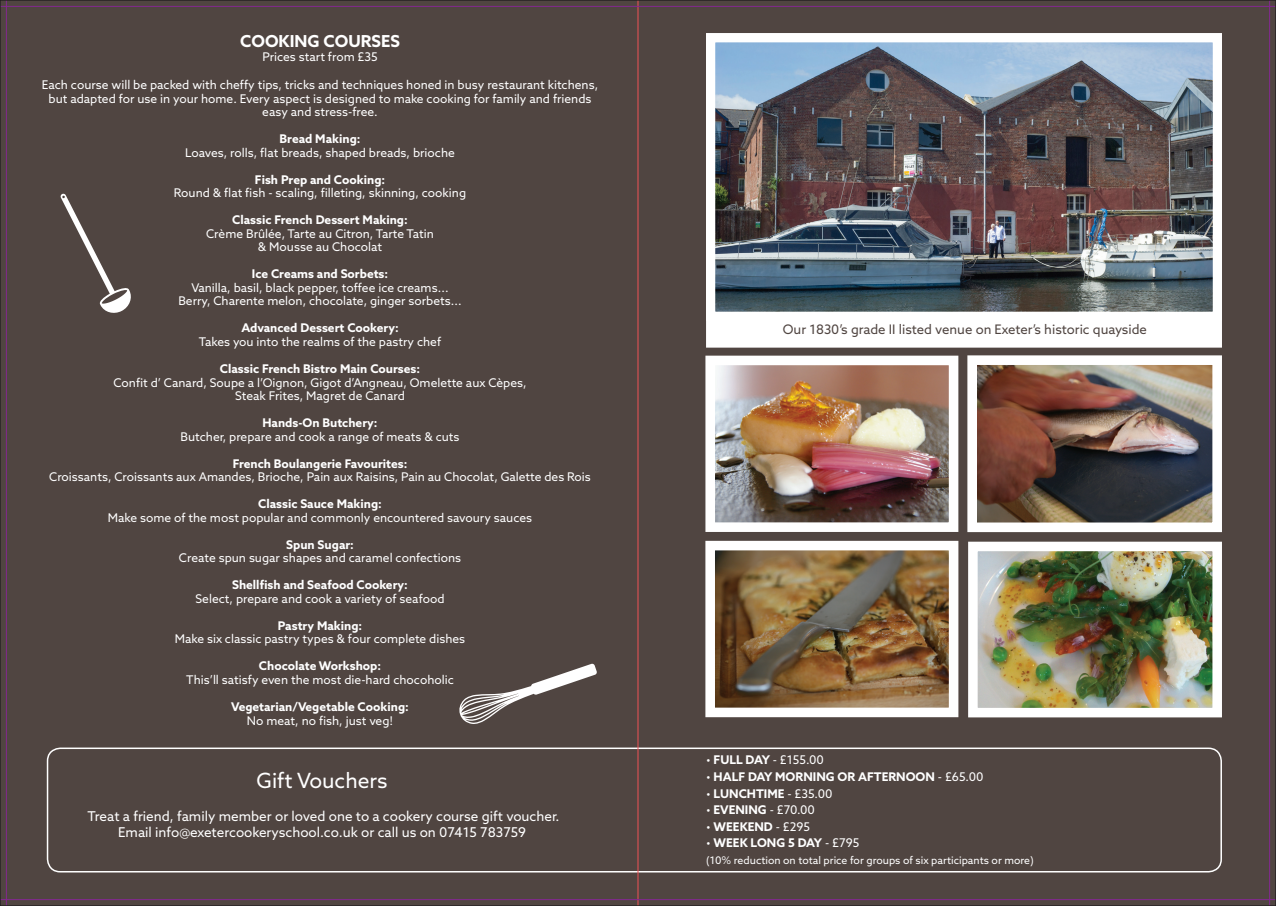
<style>
.page{position:relative;width:1276px;height:906px;background:#fff}
.page>*{position:absolute;margin:0;border:0;box-sizing:border-box;transform-origin:0 0}
.t1{font:21px "Azo Sans";color:#fff}
.t2{font:700 16.5px "Azo Sans";color:#fff}
.t3{font:13.5px "Azo Sans";color:#fff}
.t4{font:13.2px "Azo Sans";color:#504541}
.t5{font:12px/13.5px "Azo Sans";color:#fff;text-align:center}
.t6{font:700 12px "Azo Sans";color:#fff}
.t7{font:10.5px "Azo Sans";color:#fff}
.s1{font-weight:700}
.s2{font-weight:400}
</style>
<div class="page">
<div style="left:2px;top:2px;width:1272px;height:902px;background:#504541"></div>
<img style="left:978px;top:366px;width:233px;height:155px">
<div style="left:967px;top:355px;width:255px;height:177px;border:10px solid #fff"></div>
<img style="left:716px;top:367px;width:231px;height:154px">
<div style="left:705px;top:356px;width:253px;height:176px;border:10px solid #fff"></div>
<img style="left:716px;top:552px;width:231px;height:154px">
<div style="left:705px;top:541px;width:253px;height:176px;border:10px solid #fff"></div>
<img style="left:979px;top:552px;width:232px;height:154px">
<div style="left:968px;top:541px;width:254px;height:176px;border:10px solid #fff"></div>
<div style="left:706px;top:33px;width:516px;height:315px;background:#fff"></div>
<img style="left:716px;top:43px;width:496px;height:268px">
<svg style="left:458px;top:663px;width:139px;height:61px;background:#6f6663"></svg>
<svg style="left:60px;top:193px;width:73px;height:122px;background:#635956"></svg>
<div style="left:47px;top:747px;width:1175px;height:125px;border:2px solid #fff;border-radius:13px"></div>
<hr style="left:637px;top:0;width:1px;height:906px;background:#f05256">
<hr style="left:1269px;top:0;width:1px;height:906px;background:#832890">
<hr style="left:6px;top:0;width:1px;height:906px;background:#832890">
<hr style="left:0;top:6px;width:1276px;height:1px;background:#832890">
<hr style="left:0;top:899px;width:1276px;height:1px;background:#832890">
<p class="t2" style="left:240px;top:30px;width:161px">COOKING COURSES</p>
<p class="t5" style="left:262px;top:50px;width:117px">Prices start from £35</p>
<p class="t5" style="left:42px;top:78px;width:558px">Each course will be packed with cheffy tips, tricks and techniques honed in busy restaurant kitchens, but adapted for use in your home. Every aspect is designed to make cooking for family and friends easy and stress-free.</p>
<p class="t6" style="left:280px;top:131px;width:82px">Bread Making:</p>
<p class="t5" style="left:185px;top:146px;width:271px">Loaves, rolls, flat breads, shaped breads, brioche</p>
<p class="t6" style="left:255px;top:172px;width:132px">Fish Prep and Cooking:</p>
<p class="t5" style="left:174px;top:186px;width:294px">Round &amp; flat fish - scaling, filleting, skinning, cooking</p>
<p class="t6" style="left:232px;top:212px;width:177px">Classic French Dessert Making:</p>
<p class="t5" style="left:206px;top:227px;width:229px">Crème Brûlée, Tarte au Citron, Tarte Tatin</p>
<p class="t5" style="left:258px;top:240px;width:126px">&amp; Mousse au Chocolat</p>
<p class="t6" style="left:252px;top:266px;width:138px">Ice Creams and Sorbets:</p>
<p class="t5" style="left:191px;top:281px;width:259px">Vanilla, basil, black pepper, toffee ice creams...</p>
<p class="t5" style="left:178px;top:294px;width:285px">Berry, Charente melon, chocolate, ginger sorbets...</p>
<p class="t6" style="left:241px;top:320px;width:159px">Advanced Dessert Cookery:</p>
<p class="t5" style="left:199px;top:335px;width:244px">Takes you into the realms of the pastry chef</p>
<p class="t6" style="left:220px;top:361px;width:202px">Classic French Bistro Main Courses:</p>
<p class="t5" style="left:113px;top:375px;width:415px">Confit d’ Canard, Soupe a l’Oignon, Gigot d’Angneau, Omelette aux Cèpes,</p>
<p class="t5" style="left:235px;top:389px;width:171px">Steak Frites, Magret de Canard</p>
<p class="t6" style="left:262px;top:415px;width:117px">Hands-On Butchery:</p>
<p class="t5" style="left:180px;top:429px;width:280px">Butcher, prepare and cook a range of meats &amp; cuts</p>
<p class="t6" style="left:233px;top:455px;width:176px">French Boulangerie Favourites:</p>
<p class="t5" style="left:49px;top:470px;width:543px">Croissants, Croissants aux Amandes, Brioche, Pain aux Raisins, Pain au Chocolat, Galette des Rois</p>
<p class="t6" style="left:258px;top:496px;width:125px">Classic Sauce Making:</p>
<p class="t5" style="left:108px;top:510px;width:426px">Make some of the most popular and commonly encountered savoury sauces</p>
<p class="t6" style="left:286px;top:536px;width:69px">Spun Sugar:</p>
<p class="t5" style="left:179px;top:551px;width:284px">Create spun sugar shapes and caramel confections</p>
<p class="t6" style="left:232px;top:577px;width:177px">Shellfish and Seafood Cookery:</p>
<p class="t5" style="left:196px;top:591px;width:250px">Select, prepare and cook a variety of seafood</p>
<p class="t6" style="left:278px;top:617px;width:86px">Pastry Making:</p>
<p class="t5" style="left:175px;top:632px;width:292px">Make six classic pastry types &amp; four complete dishes</p>
<p class="t6" style="left:259px;top:658px;width:124px">Chocolate Workshop:</p>
<p class="t5" style="left:186px;top:672px;width:269px">This’ll satisfy even the most die-hard chocoholic</p>
<p class="t6" style="left:231px;top:698px;width:179px">Vegetarian/Vegetable Cooking:</p>
<p class="t5" style="left:247px;top:714px;width:148px">No meat, no fish, just veg!</p>
<p class="t1" style="left:256px;top:767px;width:133px">Gift Vouchers</p>
<p class="t3" style="left:87px;top:807px;width:473px">Treat a friend, family member or loved one to a cookery course gift voucher.</p>
<p class="t3" style="left:118px;top:824px;width:409px">Email info@exetercookeryschool.co.uk or call us on 07415 783759</p>
<p class="t4" style="left:783px;top:320px;width:366px">Our 1830’s grade II listed venue on Exeter’s historic quayside</p>
<p class="t5" style="left:706px;top:753px;width:119px">• <span class="s1">FULL DAY</span> - £155.00</p>
<p class="t6" style="left:706px;top:768px;width:279px"><span class="s2">•</span> HALF DAY MORNING OR AFTERNOON <span class="s2">- £65.00</span></p>
<p class="t6" style="left:706px;top:785px;width:128px"><span class="s2">•</span> LUNCHTIME <span class="s2">- £35.00</span></p>
<p class="t5" style="left:706px;top:803px;width:110px">• <span class="s1">EVENING</span> - £70.00</p>
<p class="t6" style="left:706px;top:818px;width:106px"><span class="s2">•</span> WEEKEND <span class="s2">- £295</span></p>
<p class="t6" style="left:706px;top:834px;width:155px"><span class="s2">•</span> WEEK LONG 5 DAY <span class="s2">- £795</span></p>
<p class="t7" style="left:706px;top:853px;width:329px">(10% reduction on total price for groups of six participants or more)</p>
</div>
